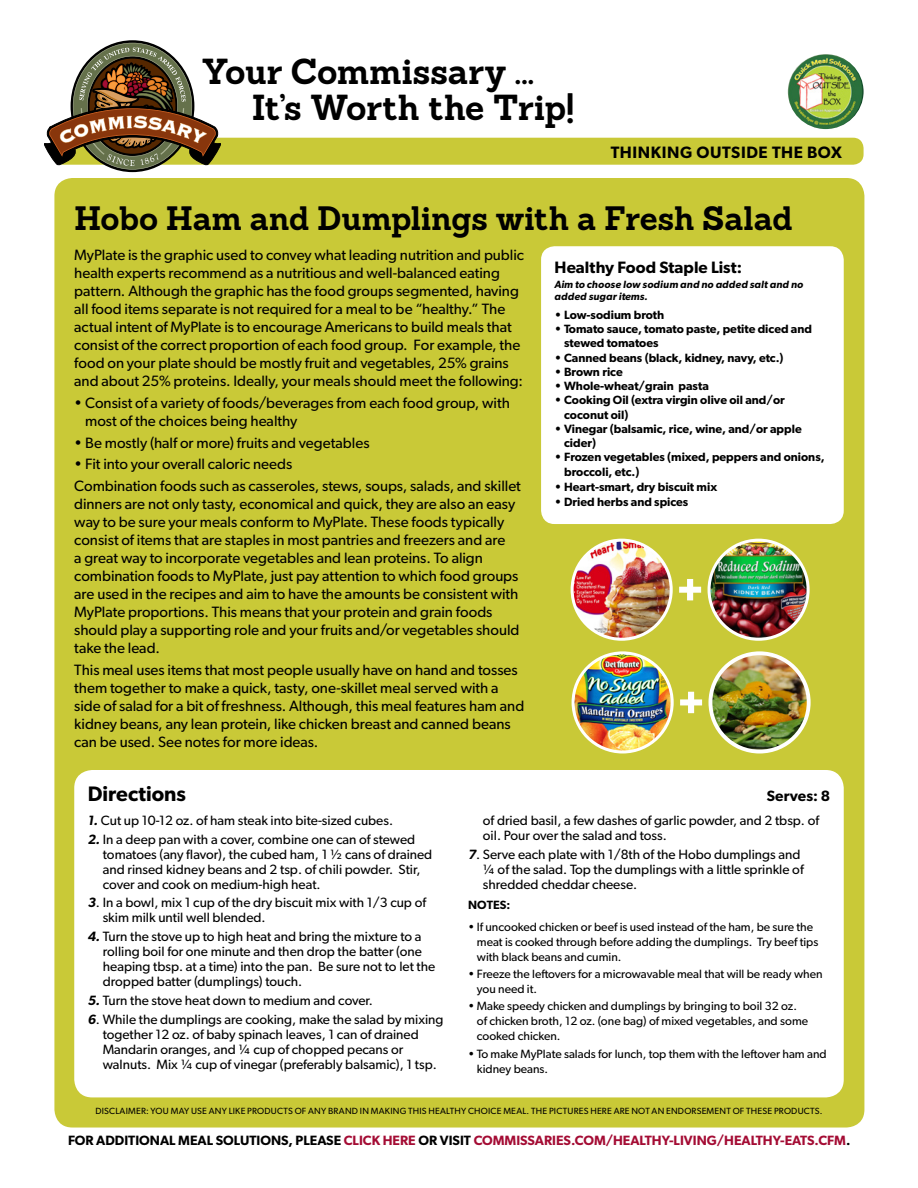
<style>
.page{position:relative;width:918px;height:1188px;background:#fff}
.page>*{position:absolute;margin:0;border:0;box-sizing:border-box;transform-origin:0 0}
.tagline{font:700 35.25px "Sanchez";letter-spacing:-.005em;color:#000}
.main_head{font:700 33px "Sanchez";letter-spacing:-.005em;color:#000}
.directions_head{font:600 21px "Gibson";color:#000}
.notes_head{font:600 16.5px "Gibson";letter-spacing:.005em;color:#000}
.bar_line{font:600 16.5px "Gibson";letter-spacing:.035em;color:#000}
.main_body{font:15px/18px "Gibson";color:#000}
.directions_head-2{font:600 15px "Gibson";letter-spacing:.01em;color:#000}
.directions_list{font:13.5px/15px "Gibson";color:#000}
.footer_subhead{font:600 13.5px "Gibson";color:#a40c34}
.notes_bullet{font:12px/15px "Gibson";color:#000}
.notes_bullet-2{font:600 12px/14.2px "Gibson";color:#000}
.notes_head-2{font:600 12px "Gibson";letter-spacing:.01em;color:#000}
.notes_bullet-3{font:italic 600 10.5px/12px "Gibson";letter-spacing:.015em;color:#000}
.disclaimer{font:9px "Gibson";letter-spacing:.025em;color:#000}
.s1{font-weight:600;font-style:italic}
.s2{color:#000}
</style>
<div class="page">
<div style="left:54px;top:138px;width:810px;height:27px;background:#c9c937;border-radius:10px"></div>
<svg style="left:44px;top:43px;width:177px;height:127px"></svg>
<div style="left:54px;top:178px;width:810px;height:950px;background:#c9c937;border-radius:18px"></div>
<img style="left:572px;top:540px;width:99px;height:99px;border-radius:50px">
<div style="left:571px;top:539px;width:102px;height:102px;border:3px solid #fff;border-radius:50%"></div>
<img style="left:709px;top:540px;width:99px;height:99px;border-radius:50px">
<div style="left:708px;top:539px;width:102px;height:102px;border:3px solid #fff;border-radius:50%"></div>
<svg style="left:679px;top:579px;width:22px;height:21px"></svg>
<img style="left:573px;top:653px;width:99px;height:99px;border-radius:50px">
<div style="left:572px;top:651px;width:102px;height:103px;border:3px solid #fff;border-radius:50%"></div>
<img style="left:711px;top:654px;width:97px;height:97px;border-radius:49px">
<div style="left:710px;top:653px;width:99px;height:99px;border:3px solid #fff;border-radius:50%"></div>
<div style="left:709px;top:651px;width:102px;height:103px;border:3px solid #fff;border-radius:50%"></div>
<svg style="left:680px;top:692px;width:22px;height:21px"></svg>
<div style="left:74px;top:770px;width:770px;height:327px;background:#fff;border-radius:18px"></div>
<img style="left:788px;top:54px;width:76px;height:75px;border-radius:38px">
<div style="left:541px;top:246px;width:303px;height:278px;background:#fff;border-radius:14px"></div>
<p class="tagline" style="left:201px;top:47px;width:334px">Your Commissary ...</p>
<p class="tagline" style="left:252px;top:84px;width:323px">It’s Worth the Trip!</p>
<p class="bar_line" style="left:611px;top:142px;width:233px">THINKING OUTSIDE THE BOX</p>
<p class="main_head" style="left:74px;top:195px;width:720px">Hobo Ham and Dumplings with a Fresh Salad</p>
<p class="main_body" style="left:74px;top:246px;width:451px">MyPlate is the graphic used to convey what leading nutrition and public health experts recommend as a nutritious and well-balanced eating pattern. Although the graphic has the food groups segmented, having all food items separate is not required for a meal to be “healthy.” The actual intent of MyPlate is to encourage Americans to build meals that consist of the correct proportion of each food group. For example, the food on your plate should be mostly fruit and vegetables, 25% grains and about 25% proteins. Ideally, your meals should meet the following:</p>
<p class="main_body" style="left:85px;top:394px;width:426px;text-indent:-11px">• Consist of a variety of foods/beverages from each food group, with most of the choices being healthy</p>
<p class="main_body" style="left:74px;top:433px;width:297px">• Be mostly (half or more) fruits and vegetables</p>
<p class="main_body" style="left:74px;top:455px;width:220px">• Fit into your overall caloric needs</p>
<p class="main_body" style="left:74px;top:477px;width:448px">Combination foods such as casseroles, stews, soups, salads, and skillet dinners are not only tasty, economical and quick, they are also an easy way to be sure your meals conform to MyPlate. These foods typically consist of items that are staples in most pantries and freezers and are<br>a great way to incorporate vegetables and lean proteins. To align combination foods to MyPlate, just pay attention to which food groups are used in the recipes and aim to have the amounts be consistent with MyPlate proportions. This means that your protein and grain foods should play a supporting role and your fruits and/or vegetables should take the lead.</p>
<p class="main_body" style="left:74px;top:661px;width:452px">This meal uses items that most people usually have on hand and tosses them together to make a quick, tasty, one-skillet meal served with a side of salad for a bit of freshness. Although, this meal features ham and kidney beans, any lean protein, like chicken breast and canned beans can be used. See notes for more ideas.</p>
<p class="notes_head" style="left:555px;top:257px;width:189px">Healthy Food Staple List:</p>
<p class="notes_bullet-3" style="left:555px;top:279px;width:250px">Aim to choose low sodium and no added salt and no added sugar items.</p>
<p class="notes_bullet-2" style="left:555px;top:307px;width:111px">• Low-sodium broth</p>
<p class="notes_bullet-2" style="left:564px;top:322px;width:249px;text-indent:-10px">• Tomato sauce, tomato paste, petite diced and stewed tomatoes</p>
<p class="notes_bullet-2" style="left:555px;top:350px;width:231px">• Canned beans (black, kidney, navy, etc.)</p>
<p class="notes_bullet-2" style="left:555px;top:364px;width:70px">• Brown rice</p>
<p class="notes_bullet-2" style="left:555px;top:379px;width:156px">• Whole-wheat/grain pasta</p>
<p class="notes_bullet-2" style="left:564px;top:393px;width:222px;text-indent:-10px">• Cooking Oil (extra virgin olive oil and/or coconut oil)</p>
<p class="notes_bullet-2" style="left:564px;top:421px;width:239px;text-indent:-10px">• Vinegar (balsamic, rice, wine, and/or apple cider)</p>
<p class="notes_bullet-2" style="left:564px;top:450px;width:262px;text-indent:-10px">• Frozen vegetables (mixed, peppers and onions, broccoli, etc.)</p>
<p class="notes_bullet-2" style="left:555px;top:479px;width:164px">• Heart-smart, dry biscuit mix</p>
<p class="notes_bullet-2" style="left:555px;top:494px;width:135px">• Dried herbs and spices</p>
<p class="directions_head" style="left:88px;top:781px;width:100px">Directions</p>
<p class="directions_head-2" style="left:767px;top:787px;width:65px">Serves: 8</p>
<p class="directions_list" style="left:88px;top:812px;width:307px"><span class="s1">1.</span> Cut up 10-12 oz. of ham steak into bite-sized cubes.</p>
<p class="directions_list" style="left:103px;top:831px;width:331px;text-indent:-15px"><span class="s1">2.</span> In a deep pan with a cover, combine one can of stewed tomatoes (any flavor), the cubed ham, 1 ½ cans of drained and rinsed kidney beans and 2 tsp. of chili powder. Stir, cover and cook on medium-high heat.</p>
<p class="directions_list" style="left:103px;top:895px;width:325px;text-indent:-15px"><span class="s1">3</span>. In a bowl, mix 1 cup of the dry biscuit mix with 1/3 cup of skim milk until well blended.</p>
<p class="directions_list" style="left:103px;top:929px;width:334px;text-indent:-15px"><span class="s1">4.</span> Turn the stove up to high heat and bring the mixture to a rolling boil for one minute and then drop the batter (one heaping tbsp. at a time) into the pan. Be sure not to let the dropped batter (dumplings) touch.</p>
<p class="directions_list" style="left:88px;top:993px;width:287px"><span class="s1">5.</span> Turn the stove heat down to medium and cover.</p>
<p class="directions_list" style="left:103px;top:1011px;width:342px;text-indent:-15px"><span class="s1">6</span>. While the dumplings are cooking, make the salad by mixing together 12 oz. of baby spinach leaves, 1 can of drained Mandarin oranges, and ¼ cup of chopped pecans or walnuts. Mix ¼ cup of vinegar (preferably balsamic), 1 tsp.</p>
<p class="directions_list" style="left:483px;top:812px;width:338px">of dried basil, a few dashes of garlic powder, and 2 tbsp. of oil. Pour over the salad and toss.</p>
<p class="directions_list" style="left:483px;top:846px;width:322px;text-indent:-15px"><span class="s1">7</span>. Serve each plate with 1/8th of the Hobo dumplings and ¼ of the salad. Top the dumplings with a little sprinkle of shredded cheddar cheese.</p>
<p class="notes_head-2" style="left:468px;top:898px;width:44px">NOTES:</p>
<p class="notes_bullet" style="left:477px;top:919px;width:343px;text-indent:-9px">• If uncooked chicken or beef is used instead of the ham, be sure the meat is cooked through before adding the dumplings. Try beef tips with black beans and cumin.</p>
<p class="notes_bullet" style="left:477px;top:966px;width:347px;text-indent:-9px">• Freeze the leftovers for a microwavable meal that will be ready when you need it.</p>
<p class="notes_bullet" style="left:477px;top:999px;width:333px;text-indent:-9px">• Make speedy chicken and dumplings by bringing to boil 32 oz. of chicken broth, 12 oz. (one bag) of mixed vegetables, and some cooked chicken.</p>
<p class="notes_bullet" style="left:477px;top:1046px;width:351px;text-indent:-9px">• To make MyPlate salads for lunch, top them with the leftover ham and kidney beans.</p>
<p class="disclaimer" style="left:95px;top:1105px;width:729px">DISCLAIMER: YOU MAY USE ANY LIKE PRODUCTS OF ANY BRAND IN MAKING THIS HEALTHY CHOICE MEAL. THE PICTURES HERE ARE NOT AN ENDORSEMENT OF THESE PRODUCTS.</p>
<p class="footer_subhead" style="left:68px;top:1132px;width:784px"><span class="s2">FOR ADDITIONAL MEAL SOLUTIONS, PLEASE</span> CLICK HERE <span class="s2">OR VISIT</span> COMMISSARIES.COM/HEALTHY-LIVING/HEALTHY-EATS.CFM<span class="s2">.</span></p>
</div>
